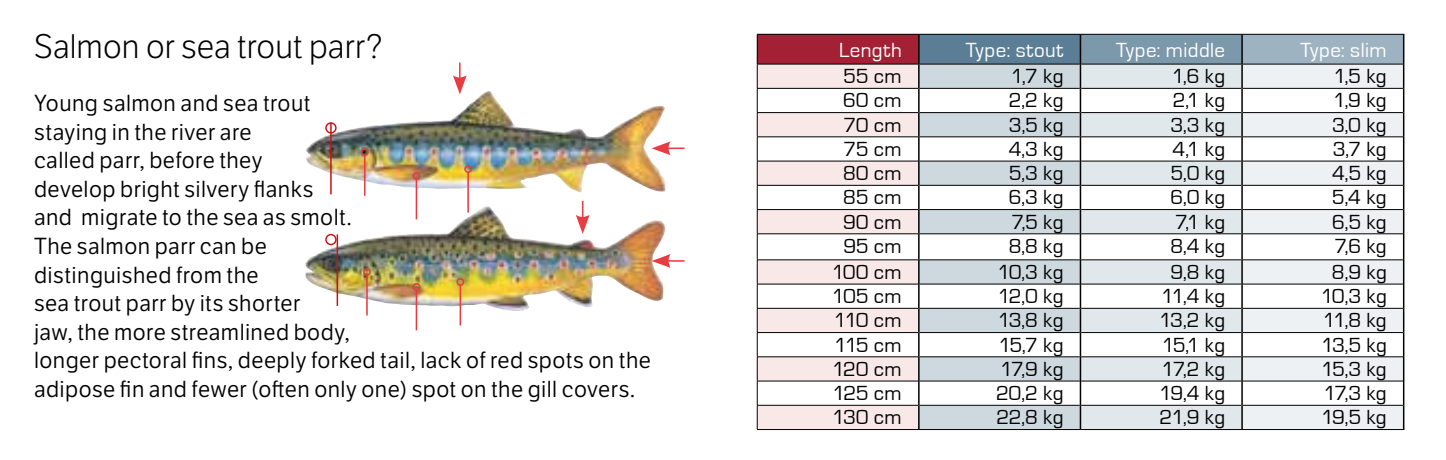
<style>
.page{position:relative;width:1446px;height:460px;background:#fff}
.page>*{position:absolute;margin:0;border:0;box-sizing:border-box;transform-origin:0 0}
.t1{font:300 33px "LFT Etica";letter-spacing:.005em;color:#000}
.t2{font:22.5px/28.5px "LFT Etica";letter-spacing:.02em;color:#000}
.t3{font:21px "Eurostile";letter-spacing:.02em;color:#000}
.t4{font:21px "Eurostile";letter-spacing:.02em;color:#fff}
</style>
<div class="page">
<svg style="left:453px;top:62px;width:14px;height:29px"></svg>
<img style="left:305px;top:91px;width:360px;height:213px">
<hr style="left:364px;top:155px;width:1px;height:40px;background:#e83c43">
<div style="left:361px;top:148px;width:8px;height:8px;border:2px solid #e83c43;border-radius:50%"></div>
<hr style="left:366px;top:275px;width:2px;height:40px;background:#e83c43">
<div style="left:363px;top:268px;width:8px;height:7px;border:2px solid #e83c43;border-radius:50%"></div>
<hr style="left:416px;top:179px;width:1px;height:40px;background:#e83c43">
<div style="left:412px;top:172px;width:8px;height:7px;border:2px solid #e83c43;border-radius:50%"></div>
<hr style="left:416px;top:290px;width:1px;height:40px;background:#e83c43">
<div style="left:412px;top:283px;width:8px;height:7px;border:2px solid #e83c43;border-radius:50%"></div>
<hr style="left:467px;top:172px;width:2px;height:40px;background:#e83c43">
<div style="left:464px;top:165px;width:8px;height:8px;border:2px solid #e83c43;border-radius:50%"></div>
<hr style="left:459px;top:285px;width:2px;height:40px;background:#e83c43">
<div style="left:456px;top:278px;width:8px;height:7px;border:2px solid #e83c43;border-radius:50%"></div>
<svg style="left:651px;top:141px;width:33px;height:14px"></svg>
<svg style="left:651px;top:254px;width:33px;height:13px"></svg>
<svg style="left:576px;top:201px;width:14px;height:32px"></svg>
<div style="left:325px;top:233px;width:12px;height:12px;border:1px solid #cd1013;border-radius:50%"></div>
<div style="left:325px;top:122px;width:12px;height:11px;border:1px solid #cd1013;border-radius:50%"></div>
<hr style="left:337px;top:234px;width:1px;height:71px;background:#cd1013">
<hr style="left:330px;top:123px;width:2px;height:71px;background:#cd1013">
<div style="left:757px;top:34px;width:162px;height:30px;background:#a32035"></div>
<div style="left:919px;top:34px;width:161px;height:30px;background:#5b7e96"></div>
<div style="left:1080px;top:34px;width:162px;height:30px;background:#7c98ab"></div>
<div style="left:1242px;top:34px;width:161px;height:30px;background:#9eb3c1"></div>
<hr style="left:757px;top:34px;width:162px;height:1px;background:#000">
<hr style="left:757px;top:34px;width:1px;height:30px;background:#000">
<hr style="left:919px;top:34px;width:161px;height:1px;background:#000">
<hr style="left:1080px;top:34px;width:162px;height:1px;background:#000">
<hr style="left:1242px;top:34px;width:162px;height:1px;background:#000">
<hr style="left:757px;top:63px;width:161px;height:2px;background:#000">
<hr style="left:919px;top:63px;width:160px;height:2px;background:#000">
<hr style="left:1081px;top:63px;width:160px;height:2px;background:#000">
<hr style="left:1243px;top:63px;width:160px;height:2px;background:#000">
<hr style="left:918px;top:34px;width:1px;height:30px;background:#000">
<hr style="left:1079px;top:34px;width:2px;height:30px;background:#000">
<hr style="left:1241px;top:34px;width:2px;height:30px;background:#000">
<hr style="left:1403px;top:34px;width:1px;height:30px;background:#000">
<svg style="left:757px;top:64px;width:647px;height:365px"></svg>
<h1 class="t1" style="left:34px;top:28px;width:350px">Salmon or sea trout parr?</h1>
<p class="t2" style="left:34px;top:89px;width:618px">Young salmon and sea trout<br>staying in the river are<br>called parr, before they<br>develop bright silvery flanks<br>and migrate to the sea as smolt.<br>The salmon parr can be<br>distinguished from the<br>sea trout parr by its shorter<br>jaw, the more streamlined body,<br>longer pectoral fins, deeply forked tail, lack of red spots on the adipose fin and fewer (often only one) spot on the gill covers.</p>
<p class="t4" style="left:839px;top:39px;width:64px">Length</p>
<p class="t4" style="left:966px;top:39px;width:99px">Type: stout</p>
<p class="t4" style="left:1116px;top:39px;width:110px">Type: middle</p>
<p class="t4" style="left:1300px;top:39px;width:88px">Type: slim</p>
<p class="t3" style="left:843px;top:65px;width:60px">55 cm</p>
<p class="t3" style="left:1010px;top:65px;width:54px">1,7 kg</p>
<p class="t3" style="left:1171px;top:65px;width:55px">1,6 kg</p>
<p class="t3" style="left:1333px;top:65px;width:55px">1,5 kg</p>
<p class="t3" style="left:843px;top:89px;width:60px">60 cm</p>
<p class="t3" style="left:1009px;top:89px;width:56px">2,2 kg</p>
<p class="t3" style="left:1173px;top:89px;width:54px">2,1 kg</p>
<p class="t3" style="left:1333px;top:89px;width:55px">1,9 kg</p>
<p class="t3" style="left:843px;top:113px;width:60px">70 cm</p>
<p class="t3" style="left:1009px;top:113px;width:56px">3,5 kg</p>
<p class="t3" style="left:1170px;top:113px;width:56px">3,3 kg</p>
<p class="t3" style="left:1332px;top:113px;width:56px">3,0 kg</p>
<p class="t3" style="left:843px;top:137px;width:60px">75 cm</p>
<p class="t3" style="left:1008px;top:137px;width:56px">4,3 kg</p>
<p class="t3" style="left:1172px;top:137px;width:54px">4,1 kg</p>
<p class="t3" style="left:1332px;top:137px;width:56px">3,7 kg</p>
<p class="t3" style="left:843px;top:162px;width:60px">80 cm</p>
<p class="t3" style="left:1009px;top:162px;width:56px">5,3 kg</p>
<p class="t3" style="left:1170px;top:162px;width:56px">5,0 kg</p>
<p class="t3" style="left:1332px;top:162px;width:56px">4,5 kg</p>
<p class="t3" style="left:843px;top:186px;width:60px">85 cm</p>
<p class="t3" style="left:1009px;top:186px;width:56px">6,3 kg</p>
<p class="t3" style="left:1170px;top:186px;width:56px">6,0 kg</p>
<p class="t3" style="left:1332px;top:186px;width:56px">5,4 kg</p>
<p class="t3" style="left:843px;top:210px;width:60px">90 cm</p>
<p class="t3" style="left:1011px;top:210px;width:54px">7,5 kg</p>
<p class="t3" style="left:1175px;top:210px;width:51px">7,1 kg</p>
<p class="t3" style="left:1332px;top:210px;width:56px">6,5 kg</p>
<p class="t3" style="left:843px;top:234px;width:60px">95 cm</p>
<p class="t3" style="left:1009px;top:234px;width:56px">8,8 kg</p>
<p class="t3" style="left:1170px;top:234px;width:56px">8,4 kg</p>
<p class="t3" style="left:1334px;top:234px;width:54px">7,6 kg</p>
<p class="t3" style="left:831px;top:260px;width:72px">100 cm</p>
<p class="t3" style="left:997px;top:260px;width:68px">10,3 kg</p>
<p class="t3" style="left:1170px;top:260px;width:56px">9,8 kg</p>
<p class="t3" style="left:1332px;top:260px;width:56px">8,9 kg</p>
<p class="t3" style="left:832px;top:284px;width:71px">105 cm</p>
<p class="t3" style="left:998px;top:284px;width:67px">12,0 kg</p>
<p class="t3" style="left:1161px;top:284px;width:66px">11,4 kg</p>
<p class="t3" style="left:1320px;top:284px;width:68px">10,3 kg</p>
<p class="t3" style="left:834px;top:309px;width:69px">110 cm</p>
<p class="t3" style="left:997px;top:309px;width:67px">13,8 kg</p>
<p class="t3" style="left:1159px;top:309px;width:67px">13,2 kg</p>
<p class="t3" style="left:1322px;top:309px;width:66px">11,8 kg</p>
<p class="t3" style="left:834px;top:333px;width:69px">115 cm</p>
<p class="t3" style="left:998px;top:333px;width:66px">15,7 kg</p>
<p class="t3" style="left:1161px;top:333px;width:65px">15,1 kg</p>
<p class="t3" style="left:1321px;top:333px;width:67px">13,5 kg</p>
<p class="t3" style="left:832px;top:357px;width:71px">120 cm</p>
<p class="t3" style="left:1000px;top:357px;width:65px">17,9 kg</p>
<p class="t3" style="left:1161px;top:357px;width:65px">17,2 kg</p>
<p class="t3" style="left:1321px;top:357px;width:67px">15,3 kg</p>
<p class="t3" style="left:832px;top:381px;width:71px">125 cm</p>
<p class="t3" style="left:996px;top:381px;width:69px">20,2 kg</p>
<p class="t3" style="left:1159px;top:381px;width:67px">19,4 kg</p>
<p class="t3" style="left:1323px;top:381px;width:65px">17,3 kg</p>
<p class="t3" style="left:832px;top:405px;width:71px">130 cm</p>
<p class="t3" style="left:996px;top:405px;width:68px">22,8 kg</p>
<p class="t3" style="left:1159px;top:405px;width:67px">21,9 kg</p>
<p class="t3" style="left:1321px;top:405px;width:67px">19,5 kg</p>
</div>
